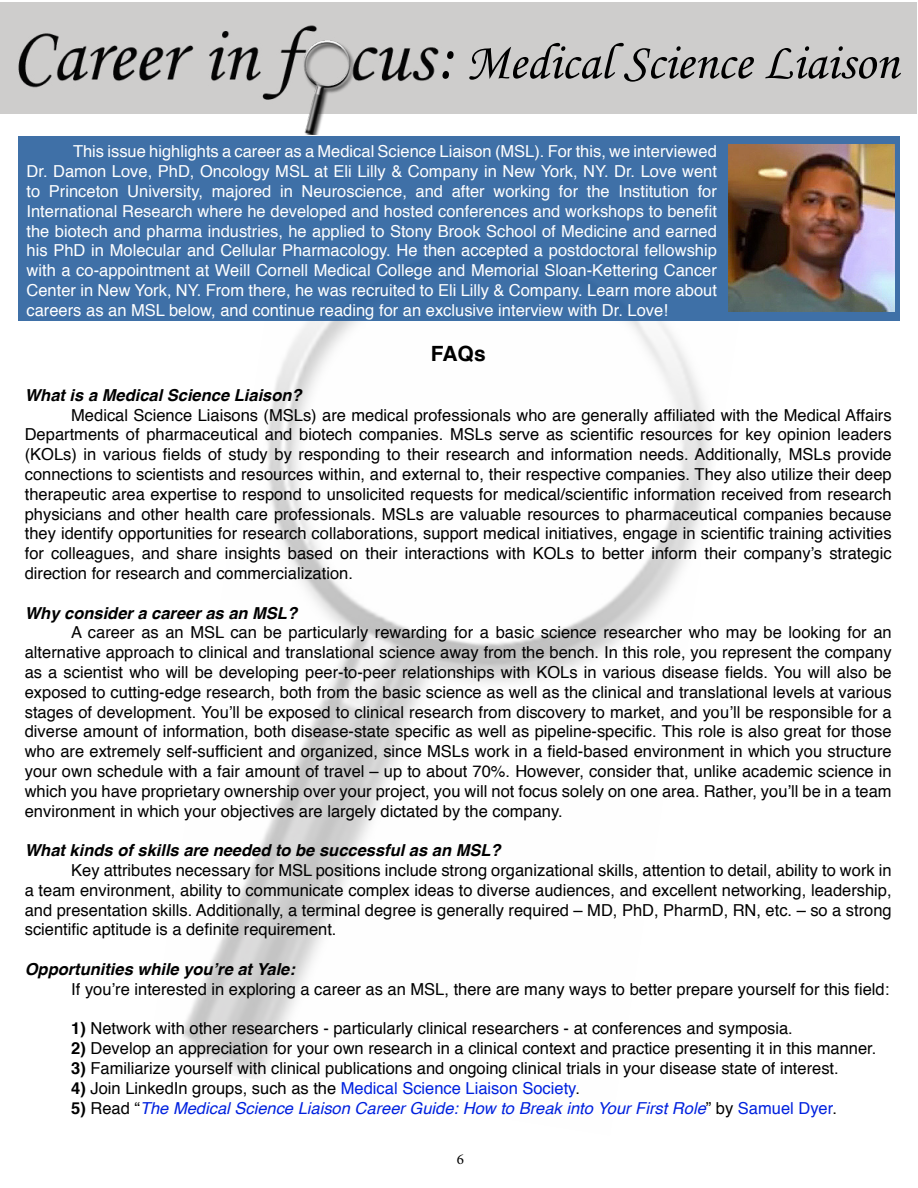
<style>
.page{position:relative;width:918px;height:1188px;background:#fff}
.page>*{position:absolute;margin:0;border:0;box-sizing:border-box;transform-origin:0 0}
.t1{font:51px "Monotype Corsiva";color:#000}
.t2{font:700 21px "Helvetica";color:#000}
.t3{font:16.5px/19.8px "Helvetica";color:#000;text-align:justify}
.t4{font:16.5px/19.8px "Helvetica";color:#fff;text-align:justify}
.t5{font:italic 700 16.5px "Helvetica";color:#000}
.t6{font:italic 16.5px "Helvetica";color:#0021df}
.t7{font:15px "Minion Pro";color:#000}
.s1{font-size:66px}
.s2{font-weight:700}
.s3{color:#0021df}
.s4{font-weight:700;font-style:normal;color:#000}
.s5{font-style:normal;color:#000}
.s6{font-style:normal}
</style>
<div class="page">
<img style="left:181px;top:321px;width:529px;height:758px">
<div style="left:1px;top:2px;width:916px;height:111px;background:#cecdcc"></div>
<div style="left:18px;top:136px;width:882px;height:185px;background:#3f70a7"></div>
<img style="left:17px;top:25px;width:427px;height:109px">
<img style="left:728px;top:145px;width:167px;height:167px">
<h1 class="t1" style="left:438px;top:38px;width:462px"><span class="s1">:</span> Medical Science Liaison</h1>
<p class="t4" style="left:27px;top:143px;width:692px;text-indent:46px">This issue highlights a career as a Medical Science Liaison (MSL). For this, we interviewed Dr. Damon Love, PhD, Oncology MSL at Eli Lilly &amp; Company in New York, NY. Dr. Love went to Princeton University, majored in Neuroscience, and after working for the Institution for International Research where he developed and hosted conferences and workshops to benefit the biotech and pharma industries, he applied to Stony Brook School of Medicine and earned his PhD in Molecular and Cellular Pharmacology. He then accepted a postdoctoral fellowship with a co-appointment at Weill Cornell Medical College and Memorial Sloan-Kettering Cancer Center in New York, NY. From there, he was recruited to Eli Lilly &amp; Company. Learn more about careers as an MSL below, and continue reading for an exclusive interview with Dr. Love!</p>
<p class="t2" style="left:431px;top:345px;width:56px">FAQs</p>
<p class="t5" style="left:25px;top:388px;width:278px">What is a Medical Science Liaison?</p>
<p class="t3" style="left:25px;top:406px;width:868px;text-indent:46px">Medical Science Liaisons (MSLs) are medical professionals who are generally affiliated with the Medical Affairs Departments of pharmaceutical and biotech companies. MSLs serve as scientific resources for key opinion leaders (KOLs) in various fields of study by responding to their research and information needs. Additionally, MSLs provide connections to scientists and resources within, and external to, their respective companies. They also utilize their deep therapeutic area expertise to respond to unsolicited requests for medical/scientific information received from research physicians and other health care professionals. MSLs are valuable resources to pharmaceutical companies because they identify opportunities for research collaborations, support medical initiatives, engage in scientific training activities for colleagues, and share insights based on their interactions with KOLs to better inform their company’s strategic direction for research and commercialization.</p>
<p class="t5" style="left:25px;top:606px;width:274px">Why consider a career as an MSL?</p>
<p class="t3" style="left:25px;top:624px;width:869px;text-indent:46px">A career as an MSL can be particularly rewarding for a basic science researcher who may be looking for an alternative approach to clinical and translational science away from the bench. In this role, you represent the company as a scientist who will be developing peer-to-peer relationships with KOLs in various disease fields. You will also be exposed to cutting-edge research, both from the basic science as well as the clinical and translational levels at various stages of development. You’ll be exposed to clinical research from discovery to market, and you’ll be responsible for a diverse amount of information, both disease-state specific as well as pipeline-specific. This role is also great for those who are extremely self-sufficient and organized, since MSLs work in a field-based environment in which you structure your own schedule with a fair amount of travel – up to about 70%. However, consider that, unlike academic science in which you have proprietary ownership over your project, you will not focus solely on one area. Rather, you’ll be in a team environment in which your objectives are largely dictated by the company.</p>
<p class="t5" style="left:25px;top:844px;width:477px">What kinds of skills are needed to be successful as an MSL?</p>
<p class="t3" style="left:25px;top:862px;width:869px;text-indent:46px">Key attributes necessary for MSL positions include strong organizational skills, attention to detail, ability to work in a team environment, ability to communicate complex ideas to diverse audiences, and excellent networking, leadership, and presentation skills. Additionally, a terminal degree is generally required – MD, PhD, PharmD, RN, etc. – so a strong scientific aptitude is a definite requirement.</p>
<p class="t5" style="left:25px;top:962px;width:272px">Opportunities while you’re at Yale:</p>
<p class="t3" style="left:71px;top:981px;width:820px">If you’re interested in exploring a career as an MSL, there are many ways to better prepare yourself for this field:</p>
<p class="t3" style="left:71px;top:1020px;width:723px"><span class="s2">1)</span> Network with other researchers - particularly clinical researchers - at conferences and symposia.</p>
<p class="t3" style="left:71px;top:1040px;width:807px"><span class="s2">2)</span> Develop an appreciation for your own research in a clinical context and practice presenting it in this manner.</p>
<p class="t3" style="left:71px;top:1060px;width:769px"><span class="s2">3)</span> Familiarize yourself with clinical publications and ongoing clinical trials in your disease state of interest.</p>
<p class="t3" style="left:71px;top:1080px;width:510px"><span class="s2">4)</span> Join LinkedIn groups, such as the <span class="s3">Medical Science Liaison Society</span>.</p>
<p class="t6" style="left:71px;top:1101px;width:767px"><span class="s4">5)</span> <span class="s5">Read “</span>The Medical Science Liaison Career Guide: How to Break into Your First Role<span class="s5">” by</span> <span class="s6">Samuel Dyer</span><span class="s5">.</span></p>
<p class="t7" style="left:457px;top:1149px;width:9px">6</p>
</div>
